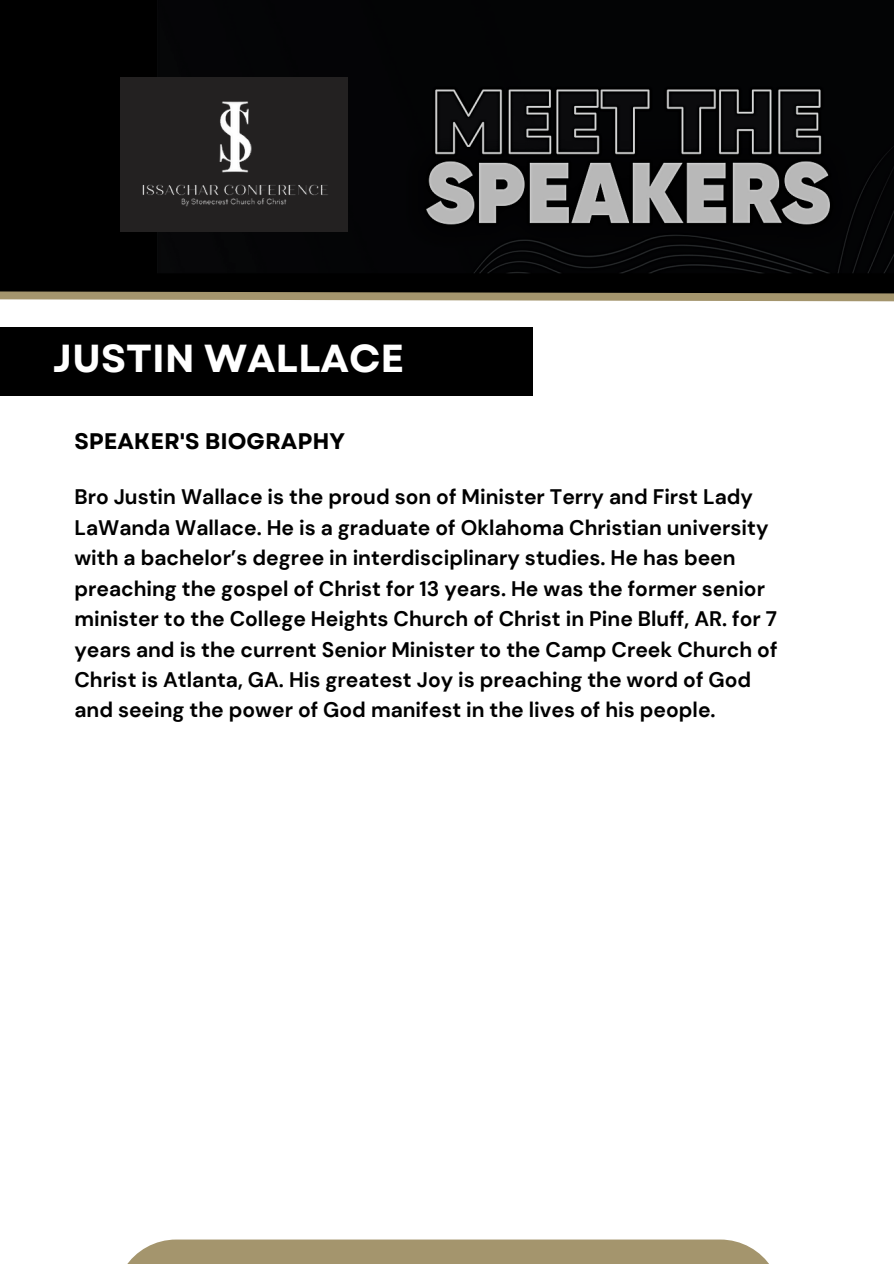
<style>
.page{position:relative;width:894px;height:1264px;background:#fff}
.page>*{position:absolute;margin:0;border:0;box-sizing:border-box;transform-origin:0 0}
.t1{font:700 39px "Garet";color:#fff}
.t2{font:700 22.5px "Garet";color:#000}
.t3{font:700 21px/30.5px "DM Sans";color:#000}
</style>
<div class="page">
<div style="left:89px;top:1239px;width:717px;height:24px;background:#a4956d"></div>
<div style="left:0;top:0;width:893px;height:297px;background:#000"></div>
<img style="left:158px;top:77px;width:735px;height:197px">
<div style="left:120px;top:78px;width:227px;height:154px;background:#232121"></div>
<img style="left:142px;top:89px;width:215px;height:133px">
<svg style="left:0;top:291px;width:893px;height:11px"></svg>
<div style="left:0;top:327px;width:532px;height:68px;background:#000"></div>
<h1 class="t1" style="left:53px;top:330px;width:353px">JUSTIN WALLACE</h1>
<p class="t2" style="left:74px;top:425px;width:272px">SPEAKER'S BIOGRAPHY</p>
<p class="t3" style="left:74px;top:482px;width:704px">Bro Justin Wallace is the proud son of Minister Terry and First Lady LaWanda Wallace. He is a graduate of Oklahoma Christian university with a bachelor’s degree in interdisciplinary studies. He has been preaching the gospel of Christ for 13 years. He was the former senior minister to the College Heights Church of Christ in Pine Bluff, AR. for 7 years and is the current Senior Minister to the Camp Creek Church of Christ is Atlanta, GA. His greatest Joy is preaching the word of God and seeing the power of God manifest in the lives of his people.</p>
</div>
